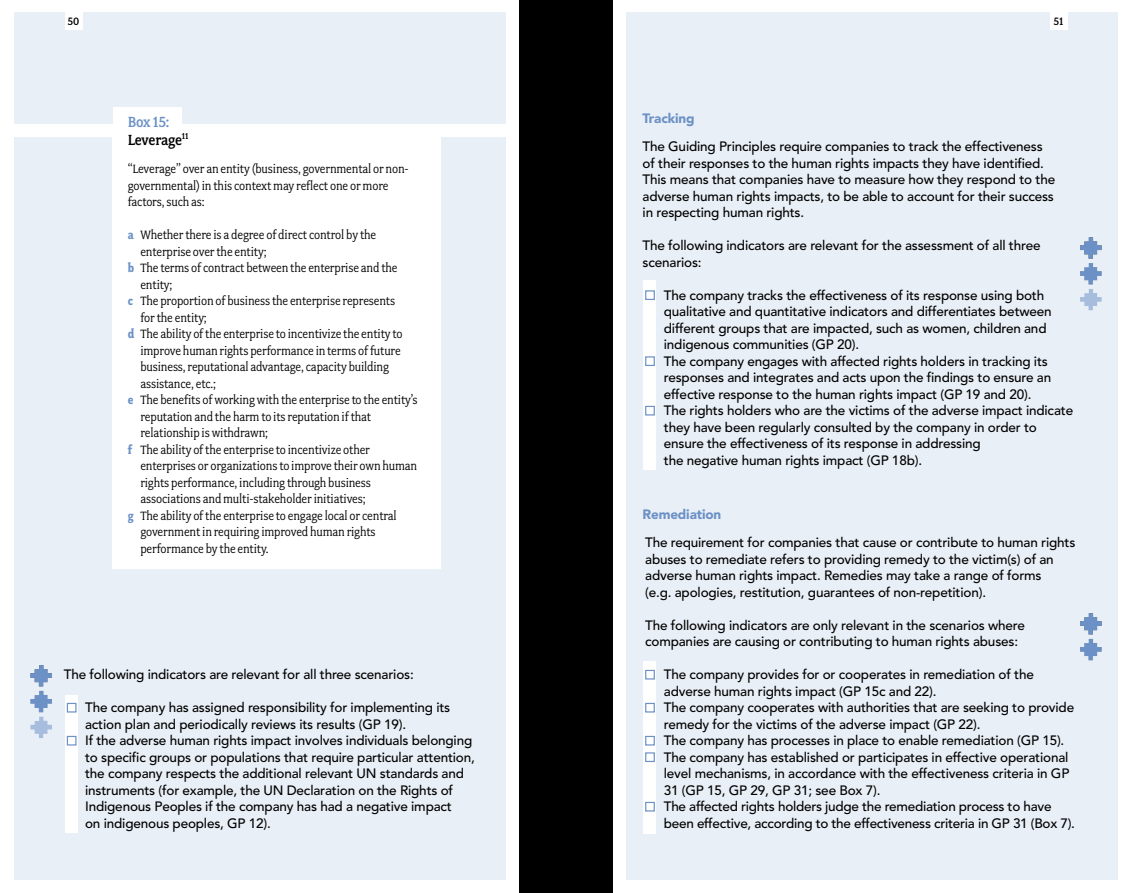
<style>
.page{position:relative;width:1132px;height:893px;background:#fff}
.page>*{position:absolute;margin:0;border:0;box-sizing:border-box;transform-origin:0 0}
.t1{font:500 16.5px/18px "Fairplex Narrow OT";letter-spacing:-.01em;color:#000}
.t2{font:500 13.5px/16.5px "Avenir LT Std";letter-spacing:-.01em;color:#000}
.t3{font:13.5px/16.5px "Fairplex Narrow OT";letter-spacing:-.01em;color:#000}
.t4{font:900 13.5px "Avenir LT Std";letter-spacing:-.01em;color:#6b91c6}
.t5{font:500 12px "Fairplex Narrow OT";color:#000}
.s1{color:#6b91c6}
.s2{font-weight:700;color:#6b91c6}
</style>
<div class="page">
<div style="left:14px;top:13px;width:491px;height:867px;background:#e9eff6"></div>
<div style="left:626px;top:13px;width:491px;height:867px;background:#e9eff6"></div>
<div style="left:65px;top:0;width:17px;height:30px;background:#fff"></div>
<div style="left:1049px;top:0;width:17px;height:30px;background:#fff"></div>
<div style="left:519px;top:0;width:93px;height:893px;background:#000"></div>
<div style="left:643px;top:280px;width:13px;height:190px;background:#fff"></div>
<div style="left:643px;top:661px;width:13px;height:172px;background:#fff"></div>
<div style="left:65px;top:696px;width:13px;height:137px;background:#fff"></div>
<div style="left:645px;top:290px;width:9px;height:10px;border:1px solid #6b91c6"></div>
<div style="left:645px;top:356px;width:9px;height:10px;border:1px solid #6b91c6"></div>
<div style="left:645px;top:406px;width:9px;height:9px;border:1px solid #6b91c6"></div>
<div style="left:645px;top:670px;width:9px;height:9px;border:1px solid #6b91c6"></div>
<div style="left:645px;top:703px;width:9px;height:9px;border:1px solid #6b91c6"></div>
<div style="left:645px;top:736px;width:9px;height:9px;border:1px solid #6b91c6"></div>
<div style="left:645px;top:752px;width:9px;height:10px;border:1px solid #6b91c6"></div>
<div style="left:645px;top:802px;width:9px;height:9px;border:1px solid #6b91c6"></div>
<div style="left:67px;top:703px;width:9px;height:9px;border:1px solid #6b91c6"></div>
<div style="left:67px;top:736px;width:9px;height:9px;border:1px solid #6b91c6"></div>
<div style="left:113px;top:107px;width:68px;height:28px;background:#fff"></div>
<div style="left:14px;top:124px;width:500px;height:13px;background:#fff"></div>
<div style="left:113px;top:136px;width:328px;height:433px;background:#fff"></div>
<svg style="left:30px;top:665px;width:22px;height:73px"></svg>
<svg style="left:1080px;top:237px;width:21px;height:73px"></svg>
<svg style="left:1080px;top:613px;width:21px;height:47px"></svg>
<p class="t5" style="left:68px;top:14px;width:13px">50</p>
<p class="t5" style="left:1053px;top:14px;width:11px">51</p>
<p class="t1" style="left:128px;top:112px;width:63px"><span class="s1">Box 15:<br></span>Leverage<sup>11</sup></p>
<p class="t3" style="left:128px;top:161px;width:282px">“Leverage” over an entity (business, governmental or non&shy;governmental) in this context may reflect one or more factors, such as:</p>
<p class="t3" style="left:128px;top:227px;width:250px"><span class="s2">a</span> Whether there is a degree of direct control by the</p>
<p class="t3" style="left:140px;top:243px;width:128px">enterprise over the entity;</p>
<p class="t3" style="left:128px;top:260px;width:271px"><span class="s2">b</span> The terms of contract between the enterprise and the</p>
<p class="t3" style="left:140px;top:276px;width:34px">entity;</p>
<p class="t3" style="left:128px;top:293px;width:269px"><span class="s2">c</span> The proportion of business the enterprise represents</p>
<p class="t3" style="left:140px;top:309px;width:68px">for the entity;</p>
<p class="t3" style="left:128px;top:326px;width:276px"><span class="s2">d</span> The ability of the enterprise to incentivize the entity to</p>
<p class="t3" style="left:140px;top:342px;width:262px">improve human rights performance in terms of future</p>
<p class="t3" style="left:140px;top:359px;width:250px">business, reputational advantage, capacity building</p>
<p class="t3" style="left:140px;top:375px;width:77px">assistance, etc.;</p>
<p class="t3" style="left:128px;top:392px;width:291px"><span class="s2">e</span> The benefits of working with the enterprise to the entity’s</p>
<p class="t3" style="left:140px;top:408px;width:232px">reputation and the harm to its reputation if that</p>
<p class="t3" style="left:140px;top:425px;width:129px">relationship is withdrawn;</p>
<p class="t3" style="left:128px;top:441px;width:244px"><span class="s2">f</span> The ability of the enterprise to incentivize other</p>
<p class="t3" style="left:140px;top:458px;width:278px">enterprises or organizations to improve their own human</p>
<p class="t3" style="left:140px;top:474px;width:232px">rights performance, including through business</p>
<p class="t3" style="left:140px;top:491px;width:227px">associations and multi-stakeholder initiatives;</p>
<p class="t3" style="left:128px;top:507px;width:270px"><span class="s2">g</span> The ability of the enterprise to engage local or central</p>
<p class="t3" style="left:140px;top:524px;width:237px">government in requiring improved human rights</p>
<p class="t3" style="left:140px;top:540px;width:130px">performance by the entity.</p>
<p class="t2" style="left:64px;top:666px;width:351px">The following indicators are relevant for all three scenarios:</p>
<p class="t2" style="left:85px;top:699px;width:391px">The company has assigned responsibility for implementing its action plan and periodically reviews its results (GP 19).<br>If the adverse human rights impact involves individuals belonging to specific groups or populations that require particular attention, the company respects the additional relevant UN standards and instruments (for example, the UN Declaration on the Rights of Indigenous Peoples if the company has had a negative impact<br>on indigenous peoples, GP 12).</p>
<p class="t4" style="left:642px;top:110px;width:53px">Tracking</p>
<p class="t2" style="left:642px;top:138px;width:414px">The Guiding Principles require companies to track the effectiveness of their responses to the human rights impacts they have identified.<br>This means that companies have to measure how they respond to the adverse human rights impacts, to be able to account for their success in respecting human rights.</p>
<p class="t2" style="left:642px;top:237px;width:399px">The following indicators are relevant for the assessment of all three scenarios:</p>
<p class="t2" style="left:663px;top:287px;width:410px">The company tracks the effectiveness of its response using both qualitative and quantitative indicators and differentiates between different groups that are impacted, such as women, children and indigenous communities (GP 20).<br>The company engages with affected rights holders in tracking its responses and integrates and acts upon the findings to ensure an effective response to the human rights impact (GP 19 and 20).<br>The rights holders who are the victims of the adverse impact indicate they have been regularly consulted by the company in order to ensure the effectiveness of its response in addressing<br>the negative human rights impact (GP 18b).</p>
<p class="t4" style="left:642px;top:506px;width:80px">Remediation</p>
<p class="t2" style="left:645px;top:534px;width:431px">The requirement for companies that cause or contribute to human rights abuses to remediate refers to providing remedy to the victim(s) of an adverse human rights impact. Remedies may take a range of forms<br>(e.g. apologies, restitution, guarantees of non-repetition).</p>
<p class="t2" style="left:645px;top:617px;width:381px">The following indicators are only relevant in the scenarios where companies are causing or contributing to human rights abuses:</p>
<p class="t2" style="left:663px;top:666px;width:412px">The company provides for or cooperates in remediation of the adverse human rights impact (GP 15c and 22).<br>The company cooperates with authorities that are seeking to provide remedy for the victims of the adverse impact (GP 22).<br>The company has processes in place to enable remediation (GP 15).<br>The company has established or participates in effective operational level mechanisms, in accordance with the effectiveness criteria in GP 31 (GP 15, GP 29, GP 31; see Box 7).<br>The affected rights holders judge the remediation process to have been effective, according to the effectiveness criteria in GP 31 (Box 7).</p>
</div>
